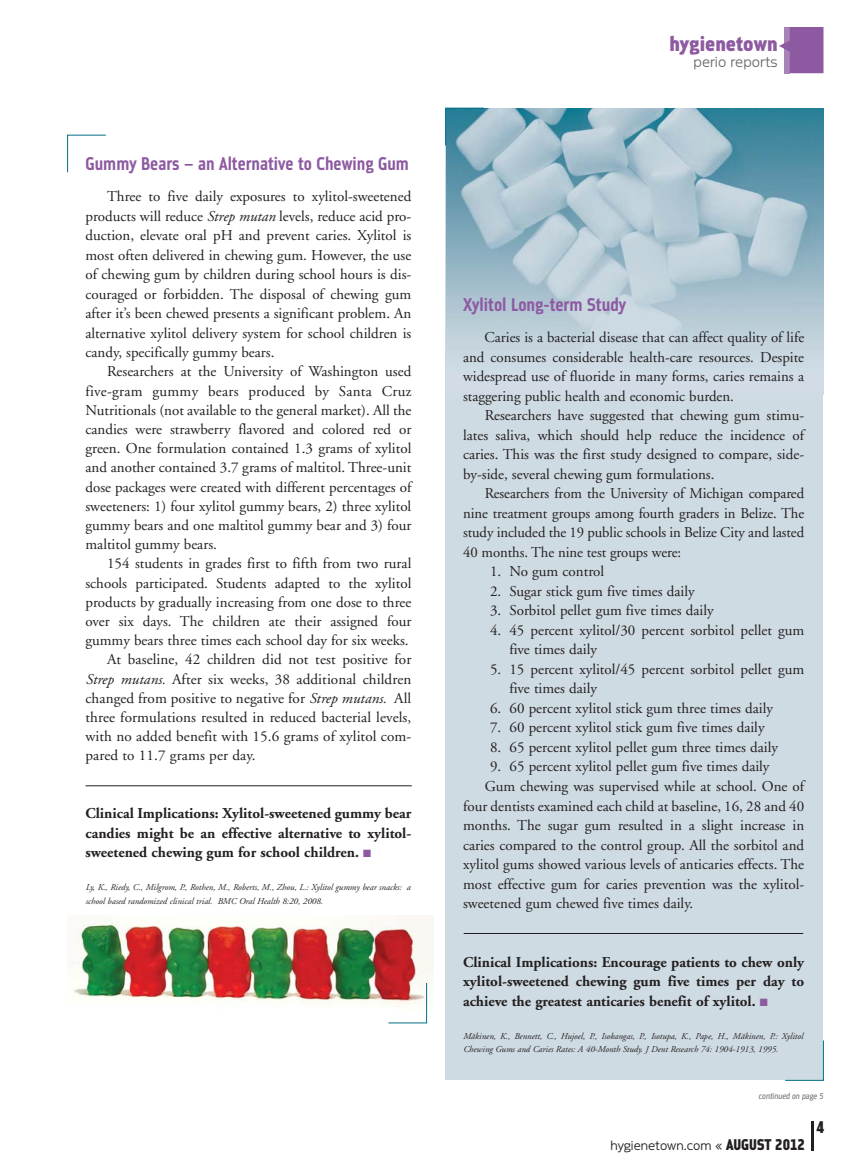
<style>
.page{position:relative;width:864px;height:1175px;background:#fff}
.page>*{position:absolute;margin:0;border:0;box-sizing:border-box;transform-origin:0 0}
.t1{font:21.75px "Metroflex Uni Hvy";color:#8d5aa1}
.t2{font:700 19.5px "Metroflex Narrow";color:#8d5aa1}
.t3{font:18px "Metroflex Narrow Hvy";color:#231f20}
.t4{font:300 15.3px "Metroflex Wide";color:#6d6e70}
.t5{font:15px/19.5px "Adobe Garamond";color:#231f20;text-align:justify}
.t6{font:700 15px/19.5px "Adobe Garamond";color:#231f20;text-align:justify}
.t7{font:300 13.5px "Metroflex Wide";color:#231f20}
.t8{font:italic 9px/13.5px "Adobe Garamond";color:#231f20}
.t9{font:italic 9px "Metroflex Narrow";color:#6d6e70}
.s1{font-style:italic}
.s2{color:#8d5aa1}
.s3{font-family:"Metroflex Narrow Hvy";font-weight:400;font-size:16.5px}
</style>
<div class="page">
<hr style="left:811px;top:1121px;width:3px;height:29px;background:#231f20">
<svg style="left:779px;top:27px;width:45px;height:46px;background:#9d71ae"></svg>
<div style="left:446px;top:108px;width:378px;height:971px;background:#cfdbe2"></div>
<img style="left:446px;top:108px;width:377px;height:234px">
<svg style="left:67px;top:135px;width:39px;height:38px"></svg>
<svg style="left:785px;top:1040px;width:39px;height:40px"></svg>
<hr style="left:86px;top:785px;width:326px;height:1px;background:#231f20">
<hr style="left:464px;top:933px;width:339px;height:1px;background:#231f20">
<svg style="left:445px;top:108px;width:39px;height:38px"></svg>
<img style="left:68px;top:915px;width:365px;height:96px">
<svg style="left:388px;top:982px;width:39px;height:41px"></svg>
<h2 class="t2" style="left:85px;top:156px;width:325px">Gummy Bears – an Alternative to Chewing Gum</h2>
<p class="t5" style="left:85px;top:188px;width:327px;text-indent:22px">Three to five daily exposures to xylitol-sweetened products will reduce <span class="s1">Strep mutan</span> levels, reduce acid pro&shy;duction, elevate oral pH and prevent caries. Xylitol is most often delivered in chewing gum. However, the use of chewing gum by children during school hours is dis&shy;couraged or forbidden. The disposal of chewing gum after it’s been chewed presents a significant problem. An alternative xylitol delivery system for school children is candy, specifically gummy bears.</p>
<p class="t5" style="left:85px;top:363px;width:327px;text-indent:22px">Researchers at the University of Washington used five-gram gummy bears produced by Santa Cruz Nutritionals (not available to the general market). All the candies were strawberry flavored and colored red or green. One formulation contained 1.3 grams of xylitol and another contained 3.7 grams of maltitol. Three-unit dose packages were created with different percentages of sweeteners: 1) four xylitol gummy bears, 2) three xylitol gummy bears and one maltitol gummy bear and 3) four maltitol gummy bears.</p>
<p class="t5" style="left:107px;top:555px;width:306px">154 students in grades first to fifth from two rural</p>
<p class="t5" style="left:85px;top:574px;width:327px">schools participated. Students adapted to the xylitol</p>
<p class="t5" style="left:85px;top:593px;width:327px">products by gradually increasing from one dose to three</p>
<p class="t5" style="left:85px;top:613px;width:327px">over six days. The children ate their assigned four</p>
<p class="t5" style="left:85px;top:632px;width:325px">gummy bears three times each school day for six weeks.</p>
<p class="t5" style="left:107px;top:651px;width:306px">At baseline, 42 children did not test positive for</p>
<p class="t5" style="left:85px;top:670px;width:327px"><span class="s1">Strep mutans.</span> After six weeks, 38 additional children</p>
<p class="t5" style="left:85px;top:689px;width:327px">changed from positive to negative for <span class="s1">Strep mutans.</span> All</p>
<p class="t5" style="left:85px;top:709px;width:327px">three formulations resulted in reduced bacterial levels,</p>
<p class="t5" style="left:85px;top:728px;width:327px">with no added benefit with 15.6 grams of xylitol com-</p>
<p class="t5" style="left:85px;top:747px;width:172px">pared to 11.7 grams per day.</p>
<p class="t6" style="left:85px;top:805px;width:327px">Clinical Implications: Xylitol-sweetened gummy bear candies might be an effective alternative to xylitol&shy;sweetened chewing gum for school children. <span class="s2">■</span></p>
<p class="t8" style="left:85px;top:881px;width:327px">Ly, K., Riedy, C., Milgrom, P., Rothen, M., Roberts, M., Zhou, L.: Xylitol gummy bear snacks: a school based randomized clinical trial. BMC Oral Health 8:20, 2008.</p>
<h1 class="t1" style="left:669px;top:37px;width:110px">hygienetown</h1>
<p class="t4" style="left:694px;top:56px;width:86px">perio reports</p>
<h2 class="t2" style="left:463px;top:298px;width:165px">Xylitol Long-term Study</h2>
<p class="t5" style="left:463px;top:329px;width:343px;text-indent:22px">Caries is a bacterial disease that can affect quality of life and consumes considerable health-care resources. Despite widespread use of fluoride in many forms, caries remains a staggering public health and economic burden.</p>
<p class="t5" style="left:463px;top:407px;width:343px;text-indent:22px">Researchers have suggested that chewing gum stimu&shy;lates saliva, which should help reduce the incidence of caries. This was the first study designed to compare, side&shy;by-side, several chewing gum formulations.</p>
<p class="t5" style="left:463px;top:485px;width:343px;text-indent:22px">Researchers from the University of Michigan compared nine treatment groups among fourth graders in Belize. The study included the 19 public schools in Belize City and lasted 40 months. The nine test groups were:</p>
<p class="t5" style="left:490px;top:563px;width:116px">1. No gum control</p>
<p class="t5" style="left:490px;top:583px;width:206px">2. Sugar stick gum five times daily</p>
<p class="t5" style="left:490px;top:602px;width:225px">3. Sorbitol pellet gum five times daily</p>
<p class="t5" style="left:509px;top:622px;width:296px;text-indent:-19px">4. 45 percent xylitol/30 percent sorbitol pellet gum five times daily</p>
<p class="t5" style="left:509px;top:661px;width:296px;text-indent:-19px">5. 15 percent xylitol/45 percent sorbitol pellet gum five times daily</p>
<p class="t5" style="left:490px;top:700px;width:285px">6. 60 percent xylitol stick gum three times daily</p>
<p class="t5" style="left:490px;top:719px;width:276px">7. 60 percent xylitol stick gum five times daily</p>
<p class="t5" style="left:490px;top:739px;width:289px">8. 65 percent xylitol pellet gum three times daily</p>
<p class="t5" style="left:490px;top:758px;width:281px">9. 65 percent xylitol pellet gum five times daily</p>
<p class="t5" style="left:485px;top:778px;width:321px">Gum chewing was supervised while at school. One of</p>
<p class="t5" style="left:463px;top:797px;width:343px">four dentists examined each child at baseline, 16, 28 and 40</p>
<p class="t5" style="left:463px;top:817px;width:343px">months. The sugar gum resulted in a slight increase in</p>
<p class="t5" style="left:463px;top:836px;width:343px">caries compared to the control group. All the sorbitol and</p>
<p class="t5" style="left:463px;top:856px;width:343px">xylitol gums showed various levels of anticaries effects. The</p>
<p class="t5" style="left:463px;top:875px;width:343px">most effective gum for caries prevention was the xylitol-</p>
<p class="t5" style="left:463px;top:895px;width:232px">sweetened gum chewed five times daily.</p>
<p class="t6" style="left:463px;top:953px;width:343px">Clinical Implications: Encourage patients to chew only xylitol-sweetened chewing gum five times per day to achieve the greatest anticaries benefit of xylitol. <span class="s2">■</span></p>
<p class="t8" style="left:463px;top:1029px;width:341px">Mäkinen, K., Bennett, C., Hujoel, P., Isokangas, P., Isotupa, K., Pape, H., Mäkinen, P.: Xylitol<br>Chewing Gums and Caries Rates: A 40-Month Study. J Dent Research 74: 1904-1913, 1995.</p>
<p class="t9" style="left:759px;top:1092px;width:66px">continued on page 5</p>
<p class="t7" style="left:610px;top:1141px;width:196px">hygienetown.com « <span class="s3">AUGUST 2012</span></p>
<p class="t3" style="left:816px;top:1120px;width:10px">4</p>
</div>
